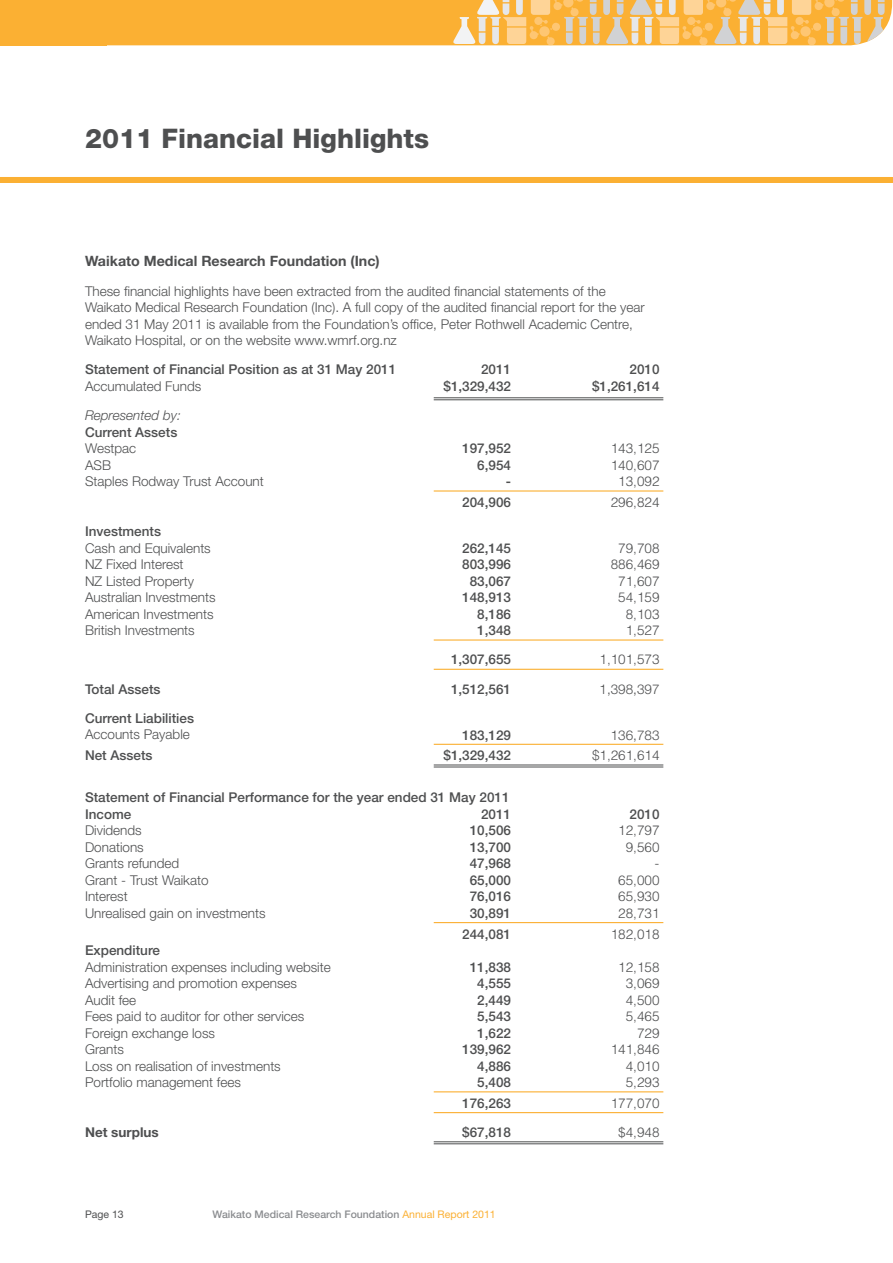
<style>
.page{position:relative;width:893px;height:1263px;background:#fff}
.page>*{position:absolute;margin:0;border:0;box-sizing:border-box;transform-origin:0 0}
.t1{font:800 27px "Helvetica Neue";color:#4e4f50}
.t2{font:700 14.25px "Helvetica Neue";color:#4e4f50}
.t3{font:300 13.5px/16.5px "Helvetica Neue";color:#4e4f50}
.t4{font:500 13.5px/16.5px "Helvetica Neue";color:#4e4f50}
.t5{font:300 13.5px "Helvetica";color:#4e4f50}
.t6{font:italic 300 13.5px "Helvetica Neue";color:#4e4f50}
.t7{font:700 13.5px "Helvetica Neue";color:#4e4f50}
.t8{font:500 10.5px "Helvetica Neue";color:#8a8c8f}
.t9{font:10.5px "Helvetica Neue";color:#4e4f50}
.s1{font-family:"Helvetica Neue"}
.s2{font-weight:400;color:#fbb033}
</style>
<div class="page">
<svg style="left:106px;top:0;width:786px;height:45px;background:#f6ba56"></svg>
<div style="left:0;top:0;width:106px;height:45px;background:#fbb033"></div>
<hr style="left:434px;top:397px;width:229px;height:1px;background:#4e4f50">
<hr style="left:434px;top:399px;width:229px;height:1px;background:#4e4f50">
<hr style="left:434px;top:490px;width:229px;height:2px;background:#fbb033">
<hr style="left:434px;top:639px;width:229px;height:2px;background:#fbb033">
<hr style="left:434px;top:669px;width:229px;height:1px;background:#fbb033">
<hr style="left:434px;top:744px;width:229px;height:1px;background:#fbb033">
<hr style="left:434px;top:764px;width:229px;height:1px;background:#4e4f50">
<hr style="left:434px;top:766px;width:229px;height:1px;background:#4e4f50">
<hr style="left:434px;top:922px;width:229px;height:1px;background:#fbb033">
<hr style="left:434px;top:1091px;width:229px;height:1px;background:#fbb033">
<hr style="left:434px;top:1112px;width:229px;height:1px;background:#fbb033">
<hr style="left:434px;top:1141px;width:229px;height:1px;background:#4e4f50">
<hr style="left:434px;top:1143px;width:229px;height:1px;background:#4e4f50">
<div style="left:0;top:177px;width:893px;height:6px;background:#fbb033"></div>
<h1 class="t1" style="left:85px;top:123px;width:346px">2011 Financial Highlights</h1>
<p class="t2" style="left:85px;top:252px;width:296px">Waikato Medical Research Foundation (Inc)</p>
<p class="t3" style="left:85px;top:282px;width:561px">These financial highlights have been extracted from the audited financial statements of the Waikato Medical Research Foundation (Inc). A full copy of the audited financial report for the year ended 31 May 2011 is available from the Foundation’s office, Peter Rothwell Academic Centre, Waikato Hospital, or on the website www.wmrf.org.nz</p>
<p class="t4" style="left:85px;top:361px;width:313px">Statement of Financial Position as at 31 May 2011</p>
<p class="t4" style="left:481px;top:361px;width:32px">2011</p>
<p class="t4" style="left:630px;top:361px;width:32px">2010</p>
<p class="t3" style="left:85px;top:378px;width:118px">Accumulated Funds</p>
<p class="t4" style="left:443px;top:378px;width:69px">$1,329,432</p>
<p class="t4" style="left:592px;top:378px;width:69px">$1,261,614</p>
<p class="t6" style="left:85px;top:407px;width:97px">Represented by:</p>
<p class="t4" style="left:85px;top:423px;width:94px">Current Assets</p>
<p class="t3" style="left:85px;top:440px;width:53px">Westpac</p>
<p class="t4" style="left:462px;top:440px;width:50px">197,952</p>
<p class="t5" style="left:611px;top:440px;width:50px">143,125</p>
<p class="t3" style="left:85px;top:456px;width:28px">ASB</p>
<p class="t4" style="left:477px;top:456px;width:35px">6,954</p>
<p class="t5" style="left:611px;top:456px;width:50px">140,607</p>
<p class="t3" style="left:85px;top:473px;width:180px">Staples Rodway Trust Account</p>
<p class="t4" style="left:506px;top:473px;width:7px">-</p>
<p class="t5" style="left:618px;top:473px;width:43px">13,092</p>
<p class="t4" style="left:462px;top:494px;width:50px">204,906</p>
<p class="t5" style="left:611px;top:494px;width:50px">296,824</p>
<p class="t4" style="left:85px;top:523px;width:78px">Investments</p>
<p class="t3" style="left:85px;top:539px;width:127px">Cash and Equivalents</p>
<p class="t4" style="left:462px;top:539px;width:50px">262,145</p>
<p class="t5" style="left:618px;top:539px;width:43px">79,708</p>
<p class="t3" style="left:85px;top:556px;width:100px">NZ Fixed Interest</p>
<p class="t4" style="left:462px;top:556px;width:50px">803,996</p>
<p class="t5" style="left:611px;top:556px;width:50px">886,469</p>
<p class="t3" style="left:85px;top:572px;width:111px">NZ Listed Property</p>
<p class="t4" style="left:470px;top:572px;width:43px">83,067</p>
<p class="t5" style="left:618px;top:572px;width:43px">71,607</p>
<p class="t3" style="left:85px;top:589px;width:132px">Australian Investments</p>
<p class="t4" style="left:462px;top:589px;width:50px">148,913</p>
<p class="t5" style="left:618px;top:589px;width:43px">54,159</p>
<p class="t3" style="left:85px;top:605px;width:130px">American Investments</p>
<p class="t4" style="left:477px;top:605px;width:35px">8,186</p>
<p class="t5" style="left:626px;top:605px;width:35px">8,103</p>
<p class="t3" style="left:85px;top:622px;width:111px">British Investments</p>
<p class="t4" style="left:477px;top:622px;width:35px">1,348</p>
<p class="t5" style="left:626px;top:622px;width:35px">1,527</p>
<p class="t4" style="left:451px;top:651px;width:62px">1,307,655</p>
<p class="t5" style="left:599px;top:651px;width:62px">1,101,573</p>
<p class="t4" style="left:85px;top:680px;width:77px">Total Assets</p>
<p class="t4" style="left:451px;top:680px;width:62px">1,512,561</p>
<p class="t3" style="left:599px;top:680px;width:62px">1,398,397</p>
<p class="t4" style="left:85px;top:710px;width:111px">Current Liabilities</p>
<p class="t3" style="left:85px;top:726px;width:106px">Accounts Payable</p>
<p class="t4" style="left:462px;top:726px;width:50px">183,129</p>
<p class="t3" style="left:611px;top:726px;width:50px">136,783</p>
<p class="t4" style="left:85px;top:747px;width:69px">Net Assets</p>
<p class="t4" style="left:443px;top:747px;width:69px">$1,329,432</p>
<p class="t5" style="left:592px;top:747px;width:69px"><span class="s1">$</span>1,261,614</p>
<p class="t4" style="left:85px;top:789px;width:426px">Statement of Financial Performance for the year ended 31 May 2011<br>Income</p>
<p class="t4" style="left:481px;top:805px;width:32px">2011</p>
<p class="t4" style="left:630px;top:805px;width:32px">2010</p>
<p class="t3" style="left:85px;top:822px;width:58px">Dividends</p>
<p class="t4" style="left:470px;top:822px;width:43px">10,506</p>
<p class="t5" style="left:618px;top:822px;width:43px">12,797</p>
<p class="t3" style="left:85px;top:838px;width:60px">Donations</p>
<p class="t4" style="left:470px;top:838px;width:43px">13,700</p>
<p class="t5" style="left:626px;top:838px;width:35px">9,560</p>
<p class="t3" style="left:85px;top:855px;width:96px">Grants refunded</p>
<p class="t4" style="left:470px;top:855px;width:43px">47,968</p>
<p class="t3" style="left:655px;top:855px;width:6px">-</p>
<p class="t3" style="left:85px;top:871px;width:125px">Grant - Trust Waikato</p>
<p class="t4" style="left:470px;top:871px;width:43px">65,000</p>
<p class="t5" style="left:618px;top:871px;width:43px">65,000</p>
<p class="t3" style="left:85px;top:888px;width:44px">Interest</p>
<p class="t4" style="left:470px;top:888px;width:43px">76,016</p>
<p class="t5" style="left:618px;top:888px;width:43px">65,930</p>
<p class="t3" style="left:85px;top:904px;width:182px">Unrealised gain on investments</p>
<p class="t4" style="left:470px;top:904px;width:43px">30,891</p>
<p class="t5" style="left:618px;top:904px;width:43px">28,731</p>
<p class="t4" style="left:462px;top:925px;width:50px">244,081</p>
<p class="t5" style="left:611px;top:925px;width:50px">182,018</p>
<p class="t4" style="left:85px;top:942px;width:77px">Expenditure</p>
<p class="t3" style="left:85px;top:958px;width:247px">Administration expenses including website</p>
<p class="t4" style="left:470px;top:958px;width:43px">11,838</p>
<p class="t5" style="left:618px;top:958px;width:43px">12,158</p>
<p class="t3" style="left:85px;top:975px;width:214px">Advertising and promotion expenses</p>
<p class="t4" style="left:477px;top:975px;width:35px">4,555</p>
<p class="t5" style="left:626px;top:975px;width:35px">3,069</p>
<p class="t3" style="left:85px;top:991px;width:53px">Audit fee</p>
<p class="t4" style="left:477px;top:991px;width:35px">2,449</p>
<p class="t5" style="left:626px;top:991px;width:35px">4,500</p>
<p class="t3" style="left:85px;top:1008px;width:221px">Fees paid to auditor for other services</p>
<p class="t4" style="left:477px;top:1008px;width:35px">5,543</p>
<p class="t5" style="left:626px;top:1008px;width:35px">5,465</p>
<p class="t3" style="left:85px;top:1024px;width:132px">Foreign exchange loss</p>
<p class="t4" style="left:477px;top:1024px;width:35px">1,622</p>
<p class="t5" style="left:637px;top:1024px;width:24px">729</p>
<p class="t3" style="left:85px;top:1041px;width:41px">Grants</p>
<p class="t4" style="left:462px;top:1041px;width:50px">139,962</p>
<p class="t5" style="left:611px;top:1041px;width:50px">141,846</p>
<p class="t3" style="left:85px;top:1057px;width:197px">Loss on realisation of investments</p>
<p class="t4" style="left:477px;top:1057px;width:35px">4,886</p>
<p class="t5" style="left:626px;top:1057px;width:35px">4,010</p>
<p class="t3" style="left:85px;top:1074px;width:157px">Portfolio management fees</p>
<p class="t4" style="left:477px;top:1074px;width:35px">5,408</p>
<p class="t5" style="left:626px;top:1074px;width:35px">5,293</p>
<p class="t4" style="left:462px;top:1094px;width:50px">176,263</p>
<p class="t5" style="left:611px;top:1094px;width:50px">177,070</p>
<p class="t7" style="left:85px;top:1124px;width:75px">Net surplus</p>
<p class="t4" style="left:462px;top:1124px;width:50px">$67,818</p>
<p class="t5" style="left:618px;top:1124px;width:43px">$4,948</p>
<p class="t9" style="left:85px;top:1208px;width:39px">Page 13</p>
<p class="t8" style="left:213px;top:1208px;width:285px">Waikato Medical Research Foundation <span class="s2">Annual Report 2011</span></p>
</div>
